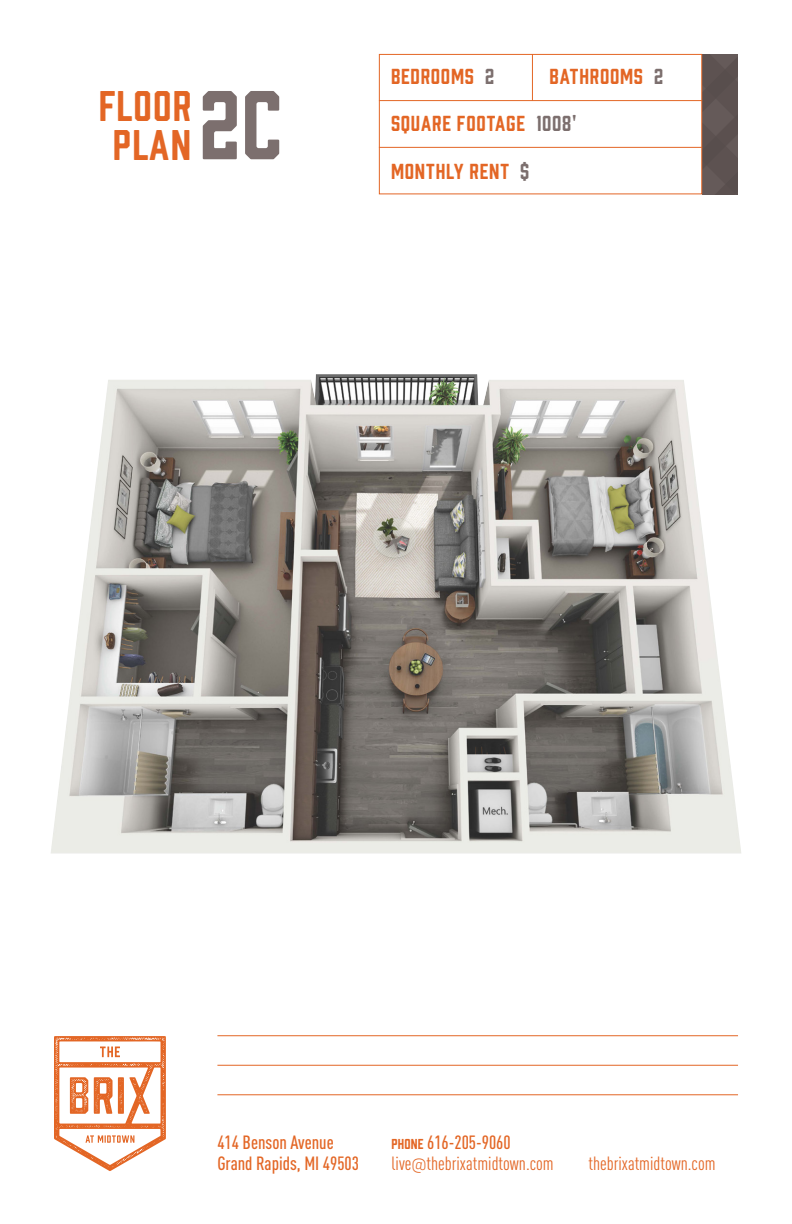
<style>
.page{position:relative;width:792px;height:1224px;background:#fff}
.page>*{position:absolute;margin:0;border:0;box-sizing:border-box;transform-origin:0 0}
.t1{font:89.8px "Prohibition Round";color:#7c6f6e}
.t2{font:39.4px "Prohibition Round";letter-spacing:.03em;color:#e36625}
.specs{font:20px "Prohibition Round";letter-spacing:.035em;color:#e36625}
.t3{font:500 19px/20.8px "DIN Cond";color:#e36625}
.t4{font:19px "DIN Cond";color:#e36625}
.s1{color:#7c6f6e}
.s2{font-family:"Prohibition Round";font-weight:400;font-size:13.2px}
.s3{font-family:"Ciutadella";font-weight:300}
</style>
<div class="page">
<svg style="left:54px;top:1036px;width:112px;height:135px"></svg>
<hr style="left:217px;top:1065px;width:521px;height:1px;background:#e36625">
<hr style="left:217px;top:1035px;width:521px;height:1px;background:#e36625">
<hr style="left:217px;top:1094px;width:521px;height:1px;background:#e36625">
<img style="left:51px;top:374px;width:690px;height:480px">
<div style="left:702px;top:54px;width:36px;height:140px;background:#5d5251"></div>
<div style="left:379px;top:54px;width:323px;height:140px;border:1px solid #e36625"></div>
<hr style="left:379px;top:100px;width:323px;height:1px;background:#e36625">
<hr style="left:379px;top:147px;width:323px;height:1px;background:#e36625">
<hr style="left:532px;top:54px;width:1px;height:47px;background:#e36625">
<p class="t2" style="left:99px;top:79px;width:94px">FLOOR</p>
<p class="t2" style="left:113px;top:117px;width:80px">PLAN</p>
<p class="t1" style="left:199px;top:63px;width:84px">2C</p>
<p class="specs" style="left:391px;top:63px;width:105px">BEDROOMS <span class="s1">2</span></p>
<p class="specs" style="left:550px;top:63px;width:115px">BATHROOMS <span class="s1">2</span></p>
<p class="specs" style="left:391px;top:110px;width:187px">SQUARE FOOTAGE <span class="s1">1008'</span></p>
<p class="specs" style="left:391px;top:157px;width:140px">MONTHLY RENT <span class="s1">$</span></p>
<p class="t3" style="left:217px;top:1132px;width:143px">414 Benson Avenue<br>Grand Rapids, MI 49503</p>
<p class="t3" style="left:392px;top:1132px;width:121px"><span class="s2">PHONE</span> 616-205-9060</p>
<p class="t4" style="left:392px;top:1152px;width:164px">live<span class="s3">@</span>thebrixatmidtown.com</p>
<p class="t4" style="left:588px;top:1152px;width:129px">thebrixatmidtown.com</p>
</div>
